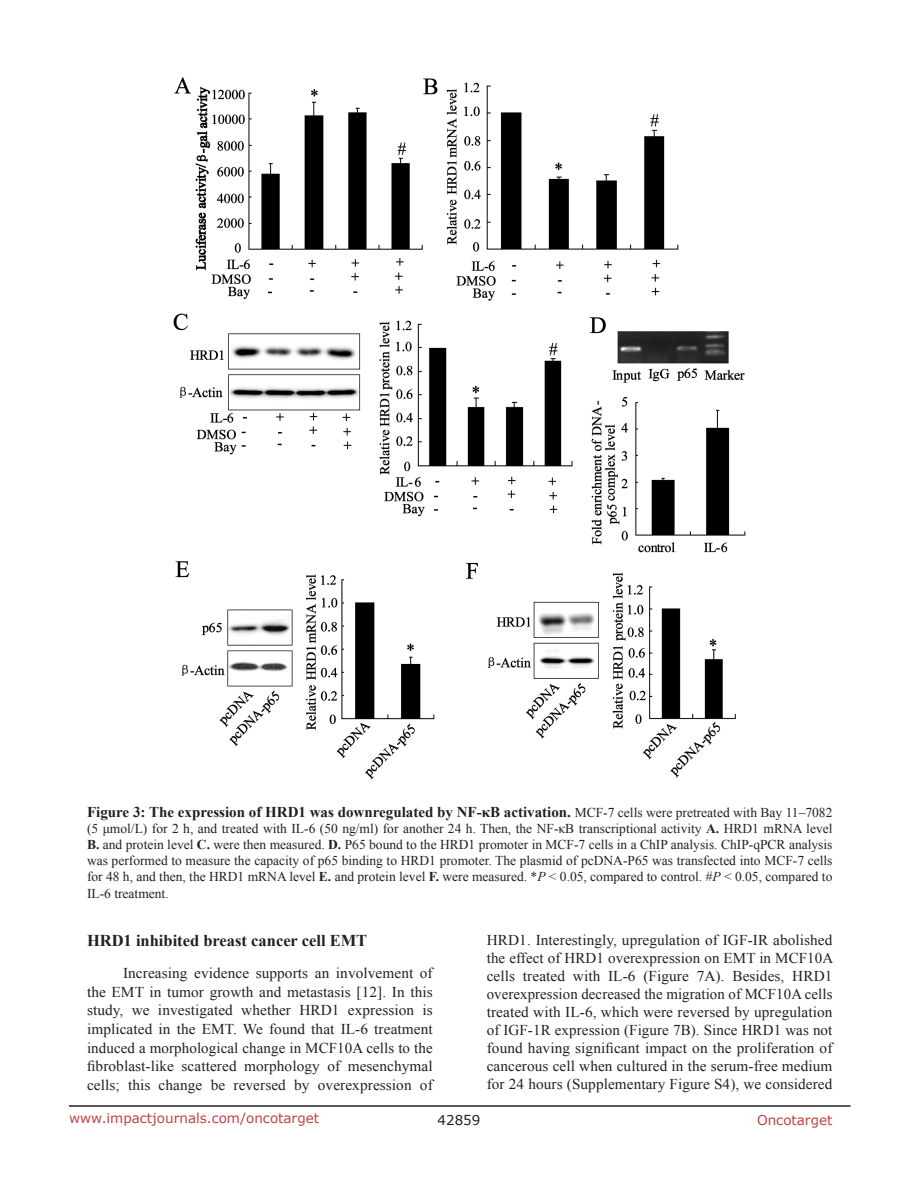
<style>
.page{position:relative;width:918px;height:1188px;background:#fff}
.page>*{position:absolute;margin:0;border:0;box-sizing:border-box;transform-origin:0 0}
.SubHeading{font:700 16.5px "Times New Roman";color:#231f20}
.BodyText{font:15px/18px "Times New Roman";letter-spacing:.005em;color:#231f20;text-align:justify}
.FigureText{font:700 15px "Times New Roman";color:#231f20}
.FigureText-2{font:13.5px/16.2px "Times New Roman";color:#231f20;text-align:justify}
.t1{font:13.5px "Verdana";color:#c24141}
.t2{font:13.5px "Verdana";color:#231f20}
.s1{font-weight:400;font-size:13.5px}
.s2{font-weight:700}
.s3{font-style:italic}
</style>
<div class="page">
<hr style="left:69px;top:1105px;width:781px;height:2px;background:#231f20">
<img style="left:173px;top:77px;width:573px;height:703px">
<p class="FigureText" style="left:87px;top:801px;width:747px">Figure 3: The expression of HRD1 was downregulated by NF-κB activation. <span class="s1">MCF-7 cells were pretreated with Bay 11–7082</span></p>
<p class="FigureText-2" style="left:87px;top:820px;width:747px">(5 μmol/L) for 2 h, and treated with IL-6 (50 ng/ml) for another 24 h. Then, the NF-κB transcriptional activity <span class="s2">A.</span> HRD1 mRNA level <span class="s2">B.</span> and protein level <span class="s2">C.</span> were then measured. <span class="s2">D.</span> P65 bound to the HRD1 promoter in MCF-7 cells in a ChIP analysis. ChIP-qPCR analysis was performed to measure the capacity of p65 binding to HRD1 promoter. The plasmid of pcDNA-P65 was transfected into MCF-7 cells for 48 h, and then, the HRD1 mRNA level <span class="s2">E.</span> and protein level <span class="s2">F.</span> were measured. *<span class="s3">P</span> &lt; 0.05, compared to control. #<span class="s3">P</span> &lt; 0.05, compared to IL-6 treatment.</p>
<p class="SubHeading" style="left:87px;top:929px;width:282px">HRD1 inhibited breast cancer cell EMT</p>
<p class="BodyText" style="left:87px;top:964px;width:347px;line-height:18.6px;text-indent:36px">Increasing evidence supports an involvement of the EMT in tumor growth and metastasis [12]. In this study, we investigated whether HRD1 expression is implicated in the EMT. We found that IL-6 treatment induced a morphological change in MCF10A cells to the fibroblast-like scattered morphology of mesenchymal cells; this change be reversed by overexpression of</p>
<p class="BodyText" style="left:487px;top:931px;width:348px">HRD1. Interestingly, upregulation of IGF-IR abolished the effect of HRD1 overexpression on EMT in MCF10A cells treated with IL-6 (Figure 7A). Besides, HRD1 overexpression decreased the migration of MCF10A cells treated with IL-6, which were reversed by upregulation of IGF-1R expression (Figure 7B). Since HRD1 was not found having significant impact on the proliferation of cancerous cell when cultured in the serum-free medium for 24 hours (Supplementary Figure S4), we considered</p>
<p class="t1" style="left:69px;top:1109px;width:252px">www.impactjournals.com/oncotarget</p>
<p class="t2" style="left:438px;top:1111px;width:44px">42859</p>
<p class="t1" style="left:757px;top:1111px;width:77px">Oncotarget</p>
</div>
